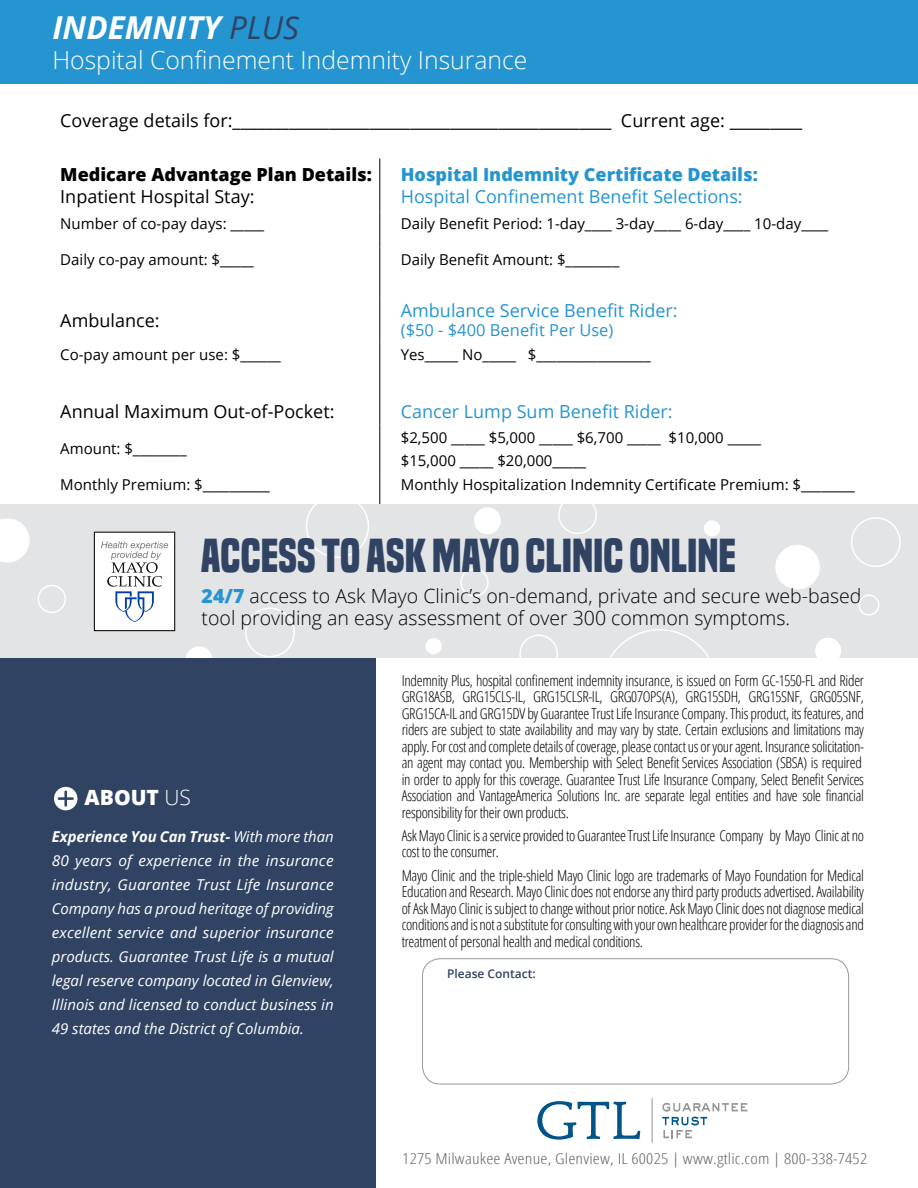
<style>
.page{position:relative;width:918px;height:1188px;background:#fff}
.page>*{position:absolute;margin:0;border:0;box-sizing:border-box;transform-origin:0 0}
.t1{font:700 44.4px "Built Titling Rg";color:#304363}
.t2{font:italic 700 31.5px "Open Sans";color:#fff}
.t3{font:300 24.75px "Open Sans";color:#fff}
.t4{font:800 21px "Open Sans";color:#fff}
.t5{font:300 19.5px/22.5px "Open Sans";color:#000}
.t6{font:18px "Open Sans";color:#000}
.t7{font:18px "Open Sans";color:#2595d2}
.t8{font:800 18px "Open Sans";color:#2595d2}
.t9{font:800 18px "Open Sans";color:#000}
.t10{font:16.5px "Open Sans";color:#2595d2}
.t11{font:300 condensed 15px/16.5px "Open Sans";letter-spacing:-.02em;color:#000}
.t12{font:15px/22.5px "Open Sans";color:#000}
.t13{font:italic 15px/24px "Open Sans";color:#fff;text-align:justify}
.t14{font:300 condensed 15px "Open Sans";letter-spacing:.01em;color:#626466;scale:1.2 1}
.t15{font:600 12px "Open Sans";color:#304363}
.s1{font-weight:400;color:#304363}
.s2{font-weight:800;color:#2595d2}
.s3{font-weight:300}
.s4{font-weight:700}
</style>
<div class="page">
<div style="left:422px;top:958px;width:427px;height:126px;border:1px solid #96989a;border-radius:18px"></div>
<hr style="left:379px;top:159px;width:1px;height:53px;background:#000">
<hr style="left:379px;top:212px;width:1px;height:36px;background:#000">
<hr style="left:379px;top:248px;width:1px;height:49px;background:#000">
<hr style="left:379px;top:297px;width:1px;height:45px;background:#000">
<svg style="left:379px;top:342px;width:1px;height:28px"></svg>
<hr style="left:379px;top:370px;width:1px;height:54px;background:#000">
<hr style="left:379px;top:424px;width:1px;height:49px;background:#000">
<hr style="left:379px;top:473px;width:1px;height:34px;background:#000">
<div style="left:0;top:0;width:918px;height:84px;background:#2595d2"></div>
<svg style="left:537px;top:1101px;width:103px;height:39px"></svg>
<svg style="left:662px;top:1103px;width:85px;height:35px"></svg>
<hr style="left:652px;top:1098px;width:1px;height:45px;background:#929496">
<div style="left:0;top:505px;width:918px;height:153px;background:#e2e4e5"></div>
<div style="left:775px;top:545px;width:45px;height:44px;background:#fff;border-radius:50%"></div>
<div style="left:851px;top:517px;width:50px;height:50px;border:2px solid #fff;border-radius:50%"></div>
<div style="left:474px;top:507px;width:27px;height:27px;background:#fff;border-radius:50%"></div>
<div style="left:460px;top:568px;width:29px;height:29px;border:2px solid #fff;border-radius:50%"></div>
<svg style="left:609px;top:629px;width:101px;height:29px"></svg>
<div style="left:704px;top:520px;width:16px;height:17px;background:#fff;border-radius:50%"></div>
<div style="left:306px;top:495px;width:63px;height:63px;border:2px solid #fff;border-radius:50%"></div>
<div style="left:186px;top:646px;width:27px;height:27px;background:#fff;border-radius:50%"></div>
<svg style="left:0;top:518px;width:30px;height:45px"></svg>
<div style="left:38px;top:585px;width:28px;height:28px;border:2px solid #fff;border-radius:50%"></div>
<svg style="left:94px;top:532px;width:81px;height:99px;background:#e0e2e6"></svg>
<div style="left:558px;top:495px;width:39px;height:39px;border:2px solid #fff;border-radius:50%"></div>
<div style="left:245px;top:608px;width:50px;height:49px;border:2px solid #fff;border-radius:50%"></div>
<div style="left:426px;top:638px;width:16px;height:16px;background:#fff;border-radius:50%"></div>
<div style="left:519px;top:635px;width:39px;height:38px;border:2px solid #fff;border-radius:50%"></div>
<div style="left:858px;top:594px;width:21px;height:22px;border:2px solid #fff;border-radius:50%"></div>
<div style="left:815px;top:638px;width:26px;height:26px;background:#fff;border-radius:50%"></div>
<div style="left:0;top:659px;width:376px;height:529px;background:#304363"></div>
<div style="left:54px;top:787px;width:23px;height:23px;background:#fcfeff;border-radius:50%"></div>
<svg style="left:58px;top:791px;width:16px;height:16px"></svg>
<h2 class="t2" style="left:52px;top:5px;width:248px">INDEMNITY <span class="s1">PLUS</span></h2>
<h3 class="t3" style="left:52px;top:43px;width:477px">Hospital Confinement Indemnity Insurance</h3>
<p class="t6" style="left:60px;top:108px;width:743px">Coverage details for:_______________________________________________ Current age: _________</p>
<p class="t9" style="left:60px;top:161px;width:313px">Medicare Advantage Plan Details:</p>
<p class="t6" style="left:60px;top:184px;width:196px">Inpatient Hospital Stay:</p>
<p class="t8" style="left:401px;top:161px;width:359px">Hospital Indemnity Certificate Details:</p>
<p class="t7" style="left:401px;top:184px;width:343px">Hospital Confinement Benefit Selections:</p>
<p class="t12" style="left:60px;top:212px;width:205px">Number of co-pay days: _____</p>
<p class="t12" style="left:401px;top:212px;width:429px">Daily Benefit Period: 1-day____ 3-day____ 6-day____ 10-day____</p>
<p class="t12" style="left:60px;top:248px;width:195px">Daily co-pay amount: $_____</p>
<p class="t12" style="left:401px;top:248px;width:220px">Daily Benefit Amount: $________</p>
<p class="t6" style="left:60px;top:308px;width:101px">Ambulance:</p>
<p class="t7" style="left:401px;top:298px;width:278px">Ambulance Service Benefit Rider:</p>
<p class="t10" style="left:401px;top:319px;width:214px">($50 - $400 Benefit Per Use)</p>
<p class="t12" style="left:60px;top:343px;width:222px">Co-pay amount per use: $______</p>
<p class="t12" style="left:401px;top:343px;width:251px">Yes_____ No_____ $_________________</p>
<p class="t6" style="left:60px;top:399px;width:276px">Annual Maximum Out-of-Pocket:</p>
<p class="t7" style="left:401px;top:399px;width:273px">Cancer Lump Sum Benefit Rider:</p>
<p class="t12" style="left:60px;top:437px;width:128px">Amount: $________</p>
<p class="t12" style="left:401px;top:426px;width:362px">$2,500 _____ $5,000 _____ $6,700 _____ $10,000 _____ $15,000 _____ $20,000_____</p>
<p class="t12" style="left:60px;top:473px;width:211px">Monthly Premium: $__________</p>
<p class="t12" style="left:401px;top:473px;width:456px">Monthly Hospitalization Indemnity Certificate Premium: $________</p>
<h1 class="t1" style="left:201px;top:529px;width:537px">ACCESS TO ASK MAYO CLINIC ONLINE</h1>
<h3 class="t5" style="left:202px;top:584px;width:661px"><span class="s2">24/7</span> access to Ask Mayo Clinic’s on-demand, private and secure web-based tool providing an easy assessment of over 300 common symptoms.</h3>
<h3 class="t4" style="left:85px;top:781px;width:108px">ABOUT <span class="s3">US</span></h3>
<p class="t13" style="left:52px;top:824px;width:283px"><span class="s4">Experience You Can Trust-</span> With more than 80 years of experience in the insurance industry, Guarantee Trust Life Insurance Company has a proud heritage of providing excellent service and superior insurance products. Guarantee Trust Life is a mutual legal reserve company located in Glenview, Illinois and licensed to conduct business in 49 states and the District of Columbia.</p>
<p class="t11" style="left:402px;top:671px;width:464px">Indemnity Plus, hospital confinement indemnity insurance, is issued on Form GC-1550-FL and Rider GRG18ASB, GRG15CLS-IL, GRG15CLSR-IL, GRG07OPS(A), GRG15SDH, GRG15SNF, GRG05SNF, GRG15CA-IL and GRG15DV by Guarantee Trust Life Insurance Company. This product, its features, and riders are subject to state availability and may vary by state. Certain exclusions and limitations may apply. For cost and complete details of coverage, please contact us or your agent. Insurance solicitation&shy;an agent may contact you. Membership with Select Benefit Services Association (SBSA) is required in order to apply for this coverage. Guarantee Trust Life Insurance Company, Select Benefit Services Association and VantageAmerica Solutions Inc. are separate legal entities and have sole financial responsibility for their own products.</p>
<p class="t11" style="left:402px;top:827px;width:464px">Ask Mayo Clinic is a service provided to Guarantee Trust Life Insurance Company by Mayo Clinic at no cost to the consumer.</p>
<p class="t11" style="left:402px;top:866px;width:464px;text-align:justify">Mayo Clinic and the triple-shield Mayo Clinic logo are trademarks of Mayo Foundation for Medical Education and Research. Mayo Clinic does not endorse any third party products advertised. Availability of Ask Mayo Clinic is subject to change without prior notice. Ask Mayo Clinic does not diagnose medical conditions and is not a substitute for consulting with your own healthcare provider for the diagnosis and treatment of personal health and medical conditions.</p>
<p class="t15" style="left:447px;top:965px;width:90px">Please Contact:</p>
<p class="t14" style="left:402px;top:1148px;width:389px">1275 Milwaukee Avenue, Glenview, IL 60025 | www.gtlic.com | 800-338-7452</p>
</div>
